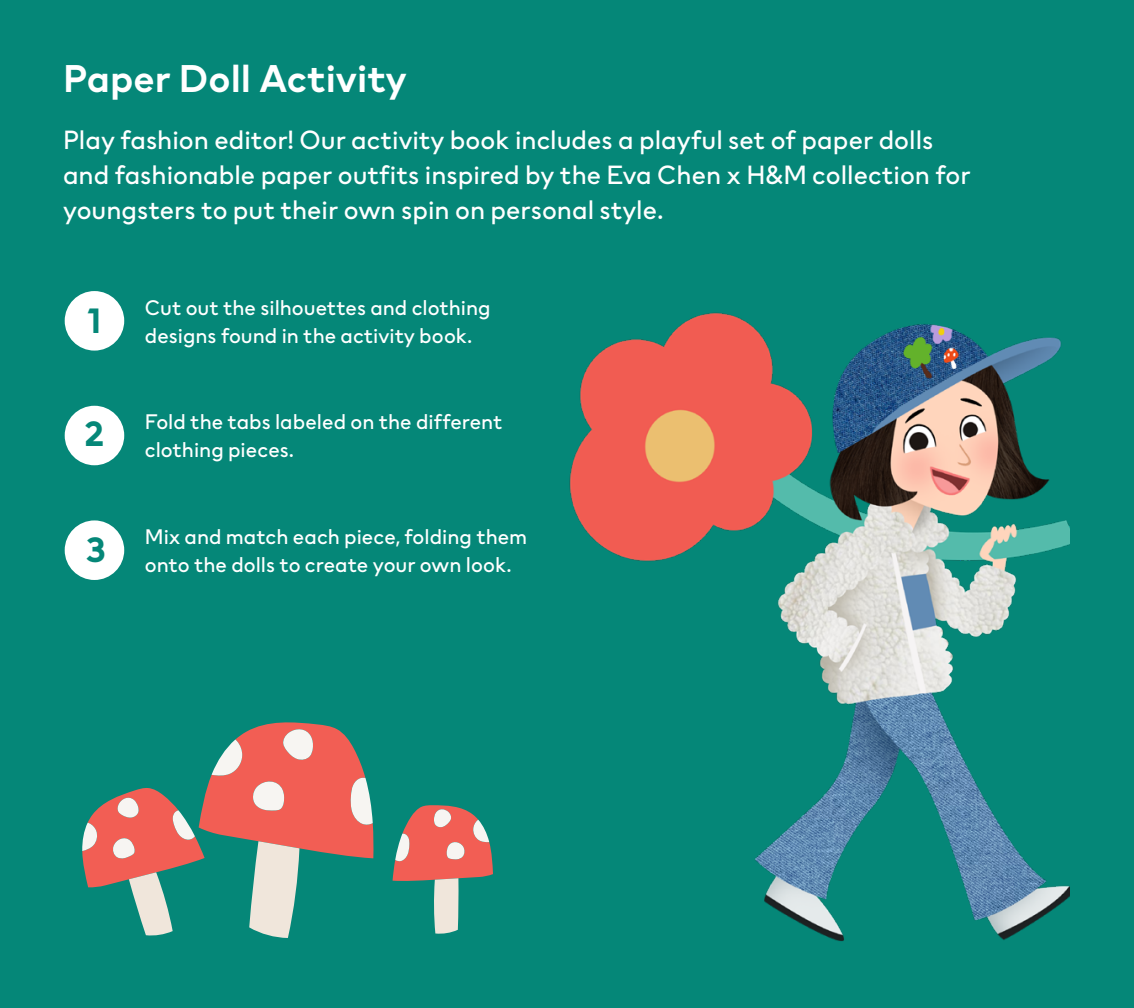
<style>
.page{position:relative;width:1134px;height:1008px;background:#058778}
.page>*{position:absolute;margin:0;border:0;box-sizing:border-box;transform-origin:0 0}
.t1{font:600 38.5px "HM Sans";color:#fff}
.t2{font:700 35px "HM Sans";color:#058778}
.t3{font:26.25px/35px "HM Sans";color:#fff}
.t4{font:21px/28px "HM Sans";color:#fff}
</style>
<div class="page">
<div style="left:65px;top:291px;width:59px;height:60px;background:#fff;border-radius:50%"></div>
<div style="left:65px;top:406px;width:59px;height:59px;background:#fff;border-radius:50%"></div>
<div style="left:65px;top:520px;width:59px;height:60px;background:#fff;border-radius:50%"></div>
<img style="left:569px;top:312px;width:500px;height:629px">
<svg style="left:82px;top:722px;width:292px;height:216px"></svg>
<svg style="left:393px;top:805px;width:100px;height:129px"></svg>
<h1 class="t1" style="left:63px;top:51px;width:345px">Paper Doll Activity</h1>
<p class="t3" style="left:63px;top:122px;width:909px">Play fashion editor! Our activity book includes a playful set of paper dolls and fashionable paper outfits inspired by the Eva Chen x H&amp;M collection for youngsters to put their own spin on personal style.</p>
<h2 class="t2" style="left:87px;top:294px;width:16px">1</h2>
<h2 class="t2" style="left:84px;top:407px;width:21px">2</h2>
<h2 class="t2" style="left:86px;top:524px;width:21px">3</h2>
<p class="t4" style="left:145px;top:293px;width:347px">Cut out the silhouettes and clothing designs found in the activity book.</p>
<p class="t4" style="left:145px;top:408px;width:359px">Fold the tabs labeled on the different clothing pieces.</p>
<p class="t4" style="left:145px;top:523px;width:384px">Mix and match each piece, folding them onto the dolls to create your own look.</p>
</div>
